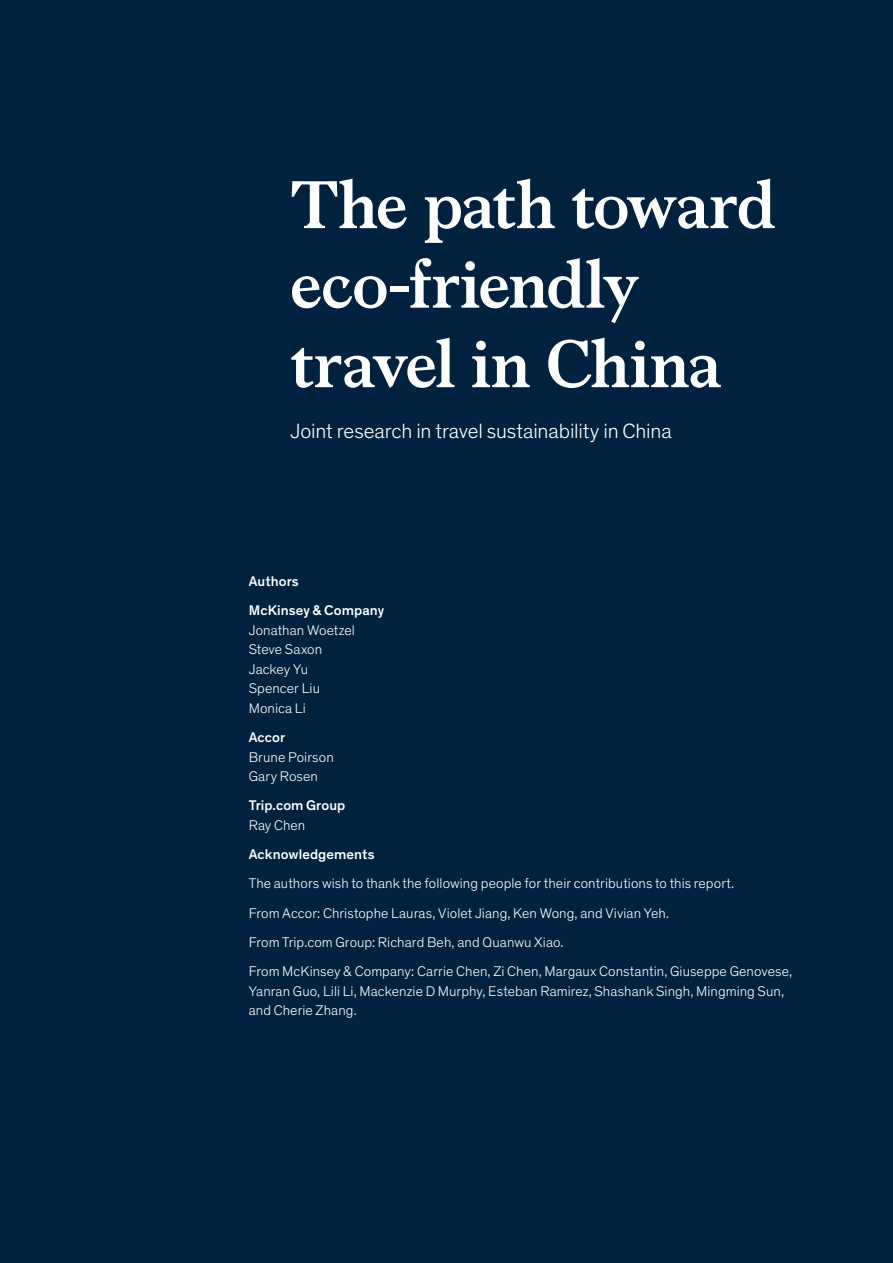
<style>
.page{position:relative;width:893px;height:1263px;background:#00223f}
.page>*{position:absolute;margin:0;border:0;box-sizing:border-box;transform-origin:0 0}
.t1{font:700 67.5px/79.5px "Bower";letter-spacing:-.01em;color:#fff}
.t2{font:300 21px "Mc Kinsey Sans";letter-spacing:-.005em;color:#fff}
.t3{font:300 14.25px/19.5px "Mc Kinsey Sans";letter-spacing:.005em;color:#fff}
.t4{font:500 14.25px/29.2px "Mc Kinsey Sans";letter-spacing:.005em;color:#fff}
</style>
<div class="page">
<h1 class="t1" style="left:290px;top:160px;width:487px">The path toward eco-friendly travel in China</h1>
<h2 class="t2" style="left:290px;top:416px;width:383px">Joint research in travel sustainability in China</h2>
<p class="t4" style="left:249px;top:566px;width:137px">Authors<br>McKinsey &amp; Company</p>
<p class="t3" style="left:249px;top:620px;width:108px">Jonathan Woetzel<br>Steve Saxon<br>Jackey Yu<br>Spencer Liu<br>Monica Li</p>
<p class="t4" style="left:249px;top:722px;width:38px">Accor</p>
<p class="t3" style="left:249px;top:746px;width:87px">Brune Poirson<br>Gary Rosen</p>
<p class="t4" style="left:249px;top:790px;width:98px">Trip.com Group</p>
<p class="t3" style="left:249px;top:815px;width:58px">Ray Chen</p>
<p class="t4" style="left:249px;top:839px;width:127px">Acknowledgements</p>
<p class="t3" style="left:249px;top:868px;width:545px;line-height:29.2px">The authors wish to thank the following people for their contributions to this report.<br>From Accor: Christophe Lauras, Violet Jiang, Ken Wong, and Vivian Yeh.<br>From Trip.com Group: Richard Beh, and Quanwu Xiao.<br>From McKinsey &amp; Company: Carrie Chen, Zi Chen, Margaux Constantin, Giuseppe Genovese,</p>
<p class="t3" style="left:249px;top:980px;width:537px">Yanran Guo, Lili Li, Mackenzie D Murphy, Esteban Ramirez, Shashank Singh, Mingming Sun, and Cherie Zhang.</p>
</div>
